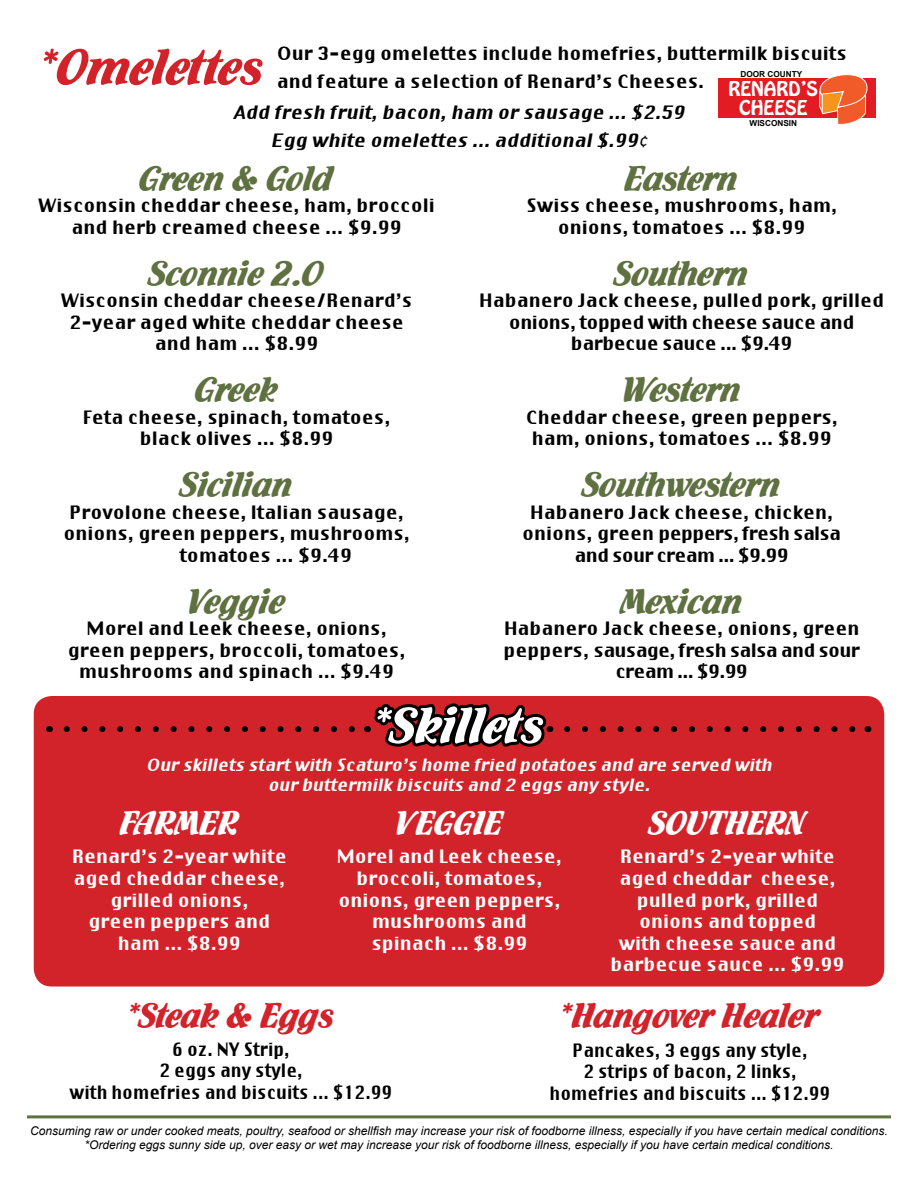
<style>
.page{position:relative;width:918px;height:1188px;background:#fff}
.page>*{position:absolute;margin:0;border:0;box-sizing:border-box;transform-origin:0 0}
.t1{font:54px "Flamenco D";color:#d2232a}
.t2{font:54px "Flamenco D";color:#fff}
.t3{font:37.5px "Flamenco D";color:#5f7140}
.t4{font:37.5px "Flamenco D";color:#d2232a}
.t5{font:37.5px "Flamenco D";letter-spacing:-.02em;color:#5f7140}
.t6{font:36px "Flamenco D";color:#fff}
.t7{font:18px/21.6px "Virtue";color:#000;text-align:center}
.t8{font:18px/21.6px "Virtue";color:#fff;text-align:center}
.t9{font:18px/21.6px "Virtue";color:#000;text-align:center;scale:.9 1}
.t10{font:18px/21.6px "Virtue";letter-spacing:-.03em;color:#000;text-align:center}
.t11{font:italic 18px/28.3px "Virtue";color:#000;text-align:center}
.t12{font:18px/18.8px "Hobo Std";color:#fff;text-align:center}
.t13{font:italic 16.5px/19.8px "Virtue";color:#fff;text-align:center}
.t14{font:italic 12px/14.4px "Arial";color:#000;text-align:center}
.t15{font:700 8.25px "Arial";color:#000}
.s1{font-family:"Calibri"}
</style>
<div class="page">
<div style="left:34px;top:696px;width:850px;height:291px;background:#d2232a;border-radius:18px"></div>
<svg style="left:67px;top:726px;width:288px;height:6px"></svg>
<svg style="left:567px;top:726px;width:289px;height:6px"></svg>
<svg style="left:367px;top:703px;width:184px;height:44px"></svg>
<div style="left:718px;top:78px;width:158px;height:40px;background:#e31b23"></div>
<svg style="left:819px;top:74px;width:49px;height:51px"></svg>
<hr style="left:27px;top:1115px;width:864px;height:3px;background:#5f7140">
<p class="t7" style="left:277px;top:39px;width:572px;line-height:28.3px;text-align:left">Our 3-egg omelettes include homefries, buttermilk biscuits and feature a selection of Renard’s Cheeses.</p>
<p class="t11" style="left:233px;top:97px;width:457px">Add fresh fruit,bacon,ham or sausage ...$2.59<br>Egg white omelettes ...additional$.99<span class="s1">¢</span></p>
<h1 class="t1" style="left:39px;top:35px;width:227px">*Omelettes</h1>
<p class="t15" style="left:740px;top:68px;width:63px">DOOR COUNTY</p>
<p class="t12" style="left:729px;top:80px;width:91px">RENARD’S<br>CHEESE</p>
<p class="t15" style="left:750px;top:117px;width:49px">WISCONSIN</p>
<h2 class="t3" style="left:140px;top:156px;width:195px">Green &amp; Gold</h2>
<p class="t7" style="left:39px;top:194px;width:398px">Wisconsin cheddar cheese, ham, broccoli and herb creamed cheese ... $9.99</p>
<h2 class="t3" style="left:149px;top:251px;width:176px">Sconnie 2.0</h2>
<p class="t7" style="left:61px;top:289px;width:353px">Wisconsin cheddar cheese/Renard’s<br>2-year aged white cheddar cheese and ham ... $8.99</p>
<h2 class="t3" style="left:195px;top:368px;width:84px">Greek</h2>
<p class="t7" style="left:83px;top:406px;width:309px">Feta cheese, spinach, tomatoes, black olives ... $8.99</p>
<h2 class="t3" style="left:180px;top:462px;width:114px">Sicilian</h2>
<p class="t7" style="left:69px;top:501px;width:336px">Provolone cheese, Italian sausage,</p>
<p class="t7" style="left:63px;top:522px;width:348px">onions, green peppers, mushrooms,</p>
<p class="t7" style="left:179px;top:544px;width:174px">tomatoes ... $9.49</p>
<h2 class="t3" style="left:188px;top:579px;width:100px">Veggie</h2>
<p class="t7" style="left:68px;top:617px;width:339px">Morel and Leek cheese, onions, green peppers, broccoli, tomatoes, mushrooms and spinach ... $9.49</p>
<h2 class="t3" style="left:625px;top:156px;width:115px">Eastern</h2>
<p class="t7" style="left:526px;top:194px;width:312px">Swiss cheese, mushrooms, ham, onions, tomatoes ... $8.99</p>
<h2 class="t3" style="left:615px;top:251px;width:135px">Southern</h2>
<p class="t10" style="left:479px;top:289px;width:407px">Habanero Jack cheese, pulled pork, grilled onions, topped with cheese sauce and barbecue sauce ... $9.49</p>
<h2 class="t5" style="left:622px;top:368px;width:121px">Western</h2>
<p class="t7" style="left:526px;top:406px;width:314px">Cheddar cheese, green peppers, ham, onions, tomatoes ... $8.99</p>
<h2 class="t3" style="left:583px;top:462px;width:200px">Southwestern</h2>
<p class="t7" style="left:522px;top:501px;width:321px">Habanero Jack cheese, chicken, onions, green peppers, fresh salsa and sour cream ... $9.99</p>
<h2 class="t3" style="left:621px;top:579px;width:124px">Mexican</h2>
<p class="t7" style="left:504px;top:617px;width:358px">Habanero Jack cheese, onions, green peppers, sausage, fresh salsa and sour cream ... $9.99</p>
<h1 class="t2" style="left:373px;top:694px;width:174px">*Skillets</h1>
<p class="t13" style="left:146px;top:754px;width:631px">Our skillets startwith Scaturo’s home fried potatoes and are served with our buttermilk biscuits and 2 eggs any style.</p>
<h3 class="t6" style="left:120px;top:802px;width:120px">FARMER</h3>
<p class="t8" style="left:72px;top:846px;width:216px">Renard’s 2-year white aged cheddar cheese, grilled onions,<br>green peppers and ham ... $8.99</p>
<h3 class="t6" style="left:395px;top:802px;width:110px">VEGGIE</h3>
<p class="t8" style="left:337px;top:846px;width:226px">Morel and Leek cheese, broccoli, tomatoes, onions, green peppers, mushrooms and spinach ... $8.99</p>
<h3 class="t6" style="left:649px;top:802px;width:158px">SOUTHERN</h3>
<p class="t8" style="left:611px;top:846px;width:236px">Renard’s 2-year white aged cheddar cheese, pulled pork, grilled onions and topped<br>with cheese sauce and barbecue sauce ... $9.99</p>
<h2 class="t4" style="left:127px;top:993px;width:209px">*Steak &amp; Eggs</h2>
<p class="t9" style="left:70px;top:1038px;width:360px">6 oz. NY Strip,<br>2 eggs any style,<br>with homefries and biscuits ... $12.99</p>
<p class="t14" style="left:30px;top:1123px;width:859px">Consuming raw or under cooked meats, poultry, seafood or shellfish may increase your risk of foodborne illness, especially if you have certain medical conditions. *Ordering eggs sunny side up, over easy or wet may increase your risk of foodborne illness, especially if you have certain medical conditions.</p>
<h2 class="t4" style="left:560px;top:994px;width:262px">*Hangover Healer</h2>
<p class="t9" style="left:550px;top:1039px;width:314px">Pancakes, 3 eggs any style,<br>2 strips of bacon, 2 links, homefries and biscuits ... $12.99</p>
</div>
